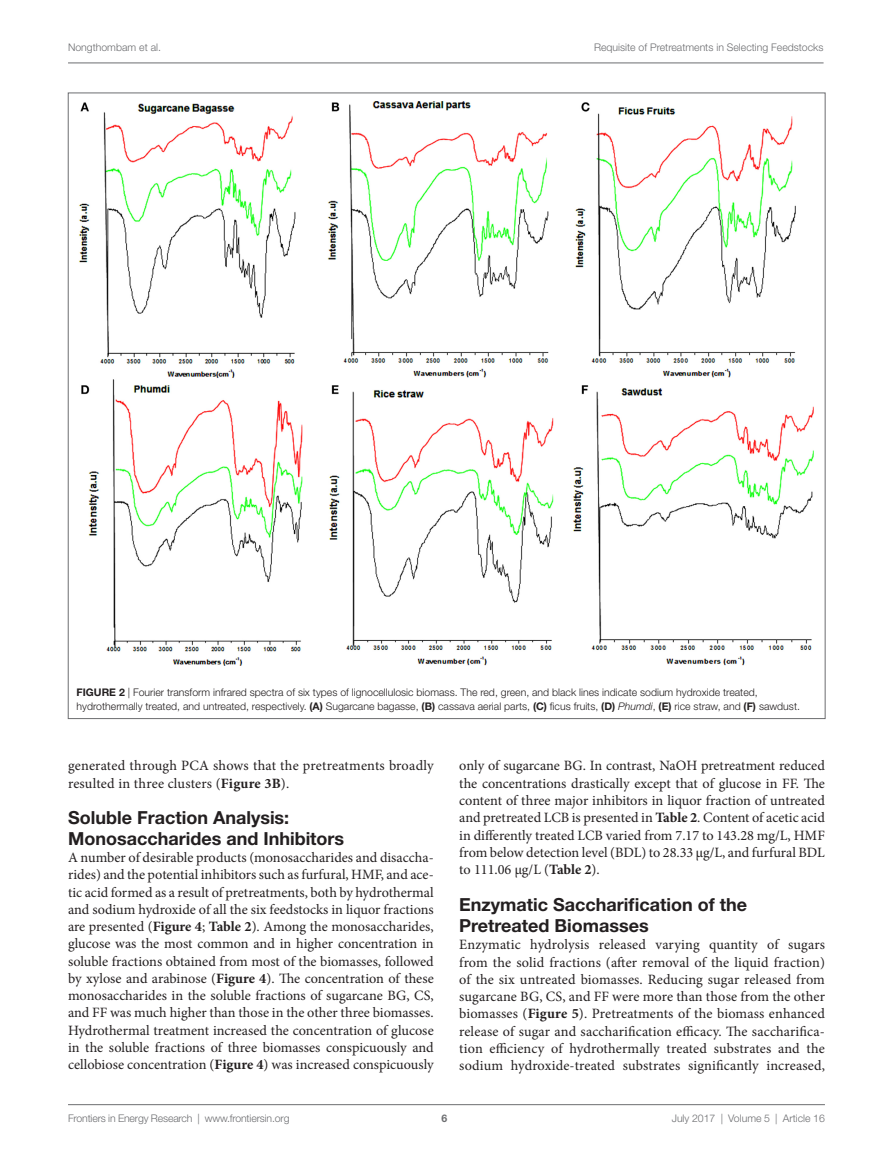
<style>
.page{position:relative;width:893px;height:1170px;background:#fff}
.page>*{position:absolute;margin:0;border:0;box-sizing:border-box;transform-origin:0 0}
.t1{font:700 18px/21px "Helvetica Neue LT Std";color:#231f20}
.t2{font:14.25px/17.2px "Minion Pro";letter-spacing:.005em;color:#231f20;text-align:justify}
.t3{font:300 10.5px/14.2px "Helvetica Neue LT Std";color:#231f20}
.t4{font:300 10.5px "Helvetica Neue LT Std";color:#6c6d70}
.t5{font:700 10.5px "Helvetica Neue LT Std";color:#6c6d70}
.s1{font-weight:700}
.s2{font-style:italic}
</style>
<div class="page">
<img style="left:79px;top:101px;width:735px;height:564px">
<hr style="left:68px;top:63px;width:756px;height:1px;background:#6c6d70">
<hr style="left:68px;top:1104px;width:757px;height:1px;background:#6c6d70">
<p class="t4" style="left:68px;top:41px;width:94px">Nongthombam et al.</p>
<p class="t4" style="left:594px;top:41px;width:231px">Requisite of Pretreatments in Selecting Feedstocks</p>
<p class="t3" style="left:77px;top:684px;width:725px"><span class="s1">Figure 2</span> | Fourier transform infrared spectra of six types of lignocellulosic biomass. The red, green, and black lines indicate sodium hydroxide treated, hydrothermally treated, and untreated, respectively. <span class="s1">(A)</span> Sugarcane bagasse, <span class="s1">(B)</span> cassava aerial parts, <span class="s1">(C)</span> ficus fruits, <span class="s1">(D)</span> <span class="s2">Phumdi</span>, <span class="s1">(E)</span> rice straw, and <span class="s1">(F)</span> sawdust.</p>
<p class="t2" style="left:68px;top:757px;width:367px">generated through PCA shows that the pretreatments broadly resulted in three clusters (<span class="s1">Figure 3B</span>).</p>
<p class="t1" style="left:68px;top:806px;width:278px">Soluble Fraction Analysis:<br>Monosaccharides and Inhibitors</p>
<p class="t2" style="left:68px;top:848px;width:367px">A number of desirable products (monosaccharides and disaccha&shy;rides) and the potential inhibitors such as furfural, HMF, and ace&shy;tic acid formed as a result of pretreatments, both by hydrothermal and sodium hydroxide of all the six feedstocks in liquor fractions are presented (<span class="s1">Figure 4</span>; <span class="s1">Table 2</span>). Among the monosaccharides, glucose was the most common and in higher concentration in soluble fractions obtained from most of the biomasses, followed by xylose and arabinose (<span class="s1">Figure 4</span>). The concentration of these monosaccharides in the soluble fractions of sugarcane BG, CS, and FF was much higher than those in the other three biomasses.<br>Hydrothermal treatment increased the concentration of glucose in the soluble fractions of three biomasses conspicuously and cellobiose concentration (<span class="s1">Figure 4</span>) was increased conspicuously</p>
<p class="t2" style="left:459px;top:757px;width:367px">only of sugarcane BG. In contrast, NaOH pretreatment reduced the concentrations drastically except that of glucose in FF. The content of three major inhibitors in liquor fraction of untreated and pretreated LCB is presented in <span class="s1">Table 2</span>. Content of acetic acid in differently treated LCB varied from 7.17 to 143.28 mg/L, HMF from below detection level (BDL) to 28.33 µg/L, and furfural BDL to 111.06 µg/L (<span class="s1">Table 2</span>).</p>
<p class="t1" style="left:459px;top:893px;width:289px">Enzymatic Saccharification of the<br>Pretreated Biomasses</p>
<p class="t2" style="left:459px;top:936px;width:367px">Enzymatic hydrolysis released varying quantity of sugars from the solid fractions (after removal of the liquid fraction) of the six untreated biomasses. Reducing sugar released from sugarcane BG, CS, and FF were more than those from the other biomasses (<span class="s1">Figure 5</span>). Pretreatments of the biomass enhanced release of sugar and saccharification efficacy. The saccharifica&shy;tion efficiency of hydrothermally treated substrates and the sodium hydroxide-treated substrates significantly increased,</p>
<p class="t4" style="left:68px;top:1111px;width:223px">Frontiers in Energy Research | www.frontiersin.org</p>
<p class="t4" style="left:672px;top:1111px;width:155px">July 2017 | Volume 5 | Article 16</p>
<p class="t5" style="left:441px;top:1111px;width:7px">6</p>
</div>
